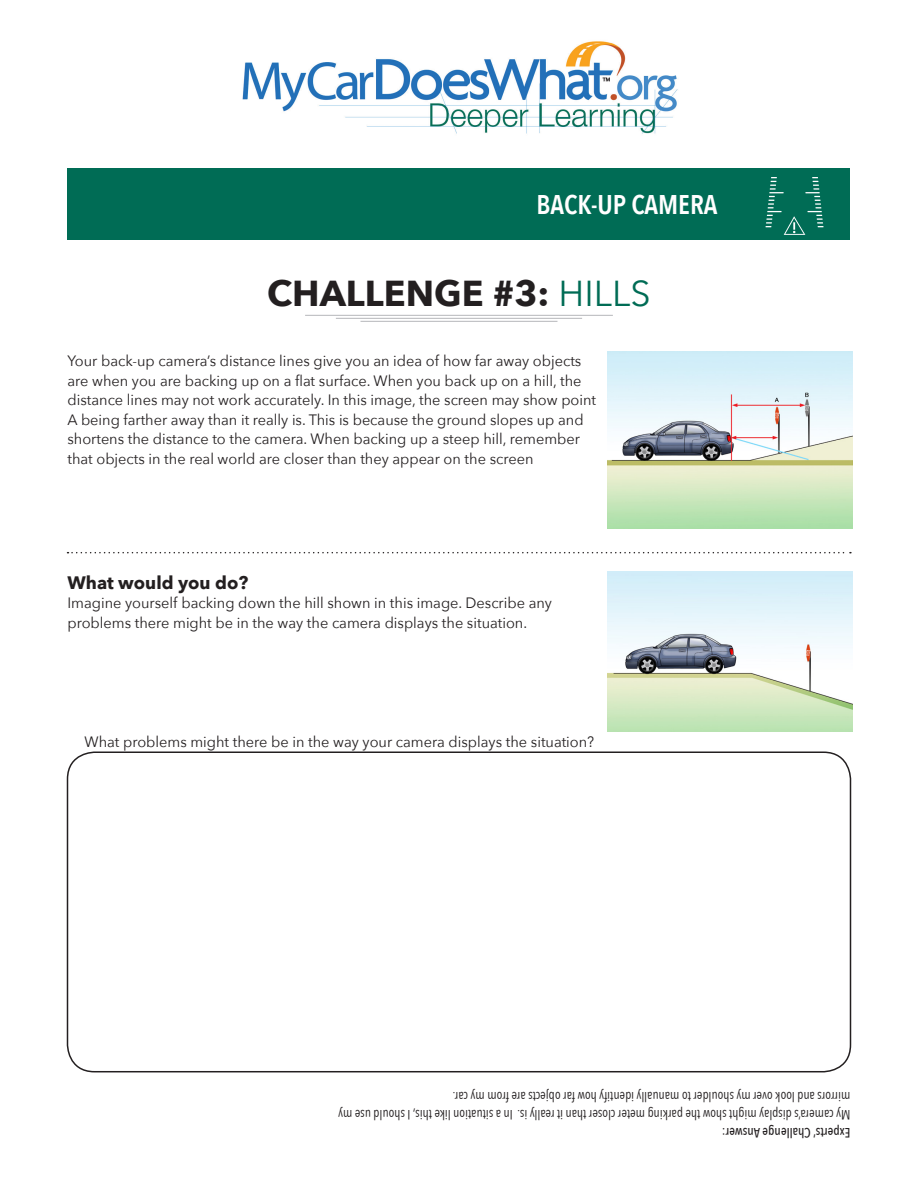
<style>
.page{position:relative;width:918px;height:1188px;background:#fff}
.page>*{position:absolute;margin:0;border:0;box-sizing:border-box;transform-origin:0 0}
.t1{font:700 36px "Avenir Next";color:#231f20}
.t2{font:600 27px "Avenir Next Condensed";color:#fff}
.t3{font:700 18px "Avenir Next";color:#231f20}
.t4{font:15px/19.5px "Avenir Next";color:#231f20}
.t5{font:13.5px/18px "Avenir Next Condensed";color:#231f20}
.t6{font:500 13.5px "Avenir Next Condensed";color:#231f20}
.s1{font-weight:400;color:#006c55}
</style>
<div class="page">
<div style="left:68px;top:168px;width:782px;height:72px;background:#006c55"></div>
<img style="left:242px;top:41px;width:436px;height:93px">
<hr style="left:305px;top:315px;width:308px;height:1px;background:#bebfc2">
<hr style="left:336px;top:318px;width:246px;height:1px;background:#bebfc2">
<hr style="left:361px;top:321px;width:196px;height:1px;background:#bebfc2">
<svg style="left:766px;top:177px;width:58px;height:58px"></svg>
<img style="left:608px;top:351px;width:244px;height:178px">
<img style="left:608px;top:571px;width:244px;height:161px">
<svg style="left:68px;top:552px;width:783px;height:1px"></svg>
<div style="left:67px;top:752px;width:784px;height:320px;border:2px solid #231f20;border-radius:27px"></div>
<p class="t2" style="left:537px;top:181px;width:183px">BACK-UP CAMERA</p>
<p class="t1" style="left:267px;top:262px;width:385px">CHALLENGE #3: <span class="s1">HILLS</span></p>
<p class="t4" style="left:68px;top:350px;width:530px">Your back-up camera’s distance lines give you an idea of how far away objects are when you are backing up on a flat surface. When you back up on a hill, the distance lines may not work accurately. In this image, the screen may show point A being farther away than it really is. This is because the ground slopes up and shortens the distance to the camera. When backing up a steep hill, remember that objects in the real world are closer than they appear on the screen</p>
<p class="t3" style="left:68px;top:567px;width:182px">What would you do?</p>
<p class="t4" style="left:68px;top:593px;width:486px">Imagine yourself backing down the hill shown in this image. Describe any problems there might be in the way the camera displays the situation.</p>
<p class="t4" style="left:85px;top:731px;width:511px">What problems might there be in the way your camera displays the situation?</p>
<p class="t5" style="left:850px;top:1124px;width:514px;rotate:-180deg">My camera’s display might show the parking meter closer than it really is. In a situation like this, I should use my mirrors and look over my shoulder to manually identify how far objects are from my car.</p>
<p class="t6" style="left:850px;top:1141px;width:130px;rotate:-180deg">Experts’ Challenge Answer:</p>
</div>
